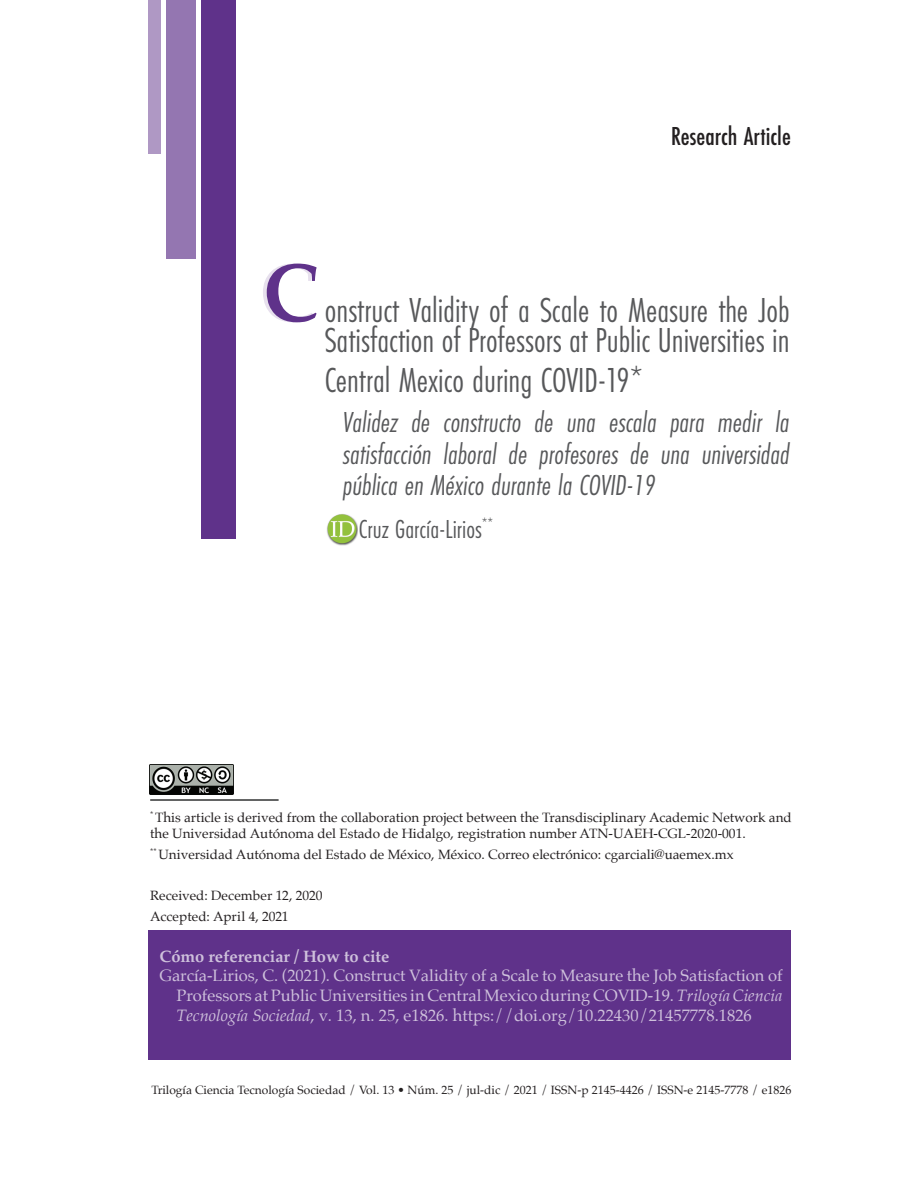
<style>
.page{position:relative;width:918px;height:1188px;background:#fff}
.page>*{position:absolute;margin:0;border:0;box-sizing:border-box;transform-origin:0 0}
.t1{font:700 82.5px "Palatino";color:#5f328a;scale:.94 1}
.t2{font:36px/30px "Futura PT Cond";color:#57585a}
.t3{font:italic 30px/31.5px "Futura PT Cond";color:#57585a;text-align:justify}
.t4{font:27px "Futura PT Cond";color:#57585a}
.t5{font:500 27px "Futura PT Cond";color:#231f20}
.t6{font:16.5px/19.8px "Palatino";color:#fff;text-align:justify}
.t7{font:700 16.5px "Palatino";color:#fff}
.t8{font:13.5px/16.5px "Palatino";color:#231f20}
.t9{font:12px "Palatino";color:#231f20}
.s1{font-style:italic}
</style>
<div class="page">
<div style="left:149px;top:930px;width:642px;height:129px;background:#5f328a"></div>
<div style="left:201px;top:0;width:34px;height:539px;background:#5f328a"></div>
<div style="left:166px;top:0;width:30px;height:259px;background:#9476b1"></div>
<div style="left:149px;top:0;width:12px;height:153px;background:#af98c4"></div>
<hr style="left:150px;top:799px;width:129px;height:2px;background:#313232">
<img style="left:149px;top:764px;width:85px;height:30px">
<img style="left:327px;top:514px;width:31px;height:31px">
<h3 class="t5" style="left:671px;top:120px;width:121px">Research Article</h3>
<h1 class="t1" style="left:263px;top:222px;width:61px">C</h1>
<h2 class="t2" style="left:325px;top:295px;width:466px">onstruct Validity of a Scale to Measure the Job<br>Satisfaction of Professors at Public Universities in</h2>
<h2 class="t2" style="left:325px;top:365px;width:320px">Central Mexico during COVID-19*</h2>
<h3 class="t3" style="left:343px;top:407px;width:448px">Validez de constructo de una escala para medir la satisfacción laboral de profesores de una universidad pública en México durante la COVID-19</h3>
<h3 class="t4" style="left:359px;top:514px;width:136px">Cruz García-Lirios<sup>**</sup></h3>
<p class="t8" style="left:150px;top:809px;width:643px"><sup>*</sup> This article is derived from the collaboration project between the Transdisciplinary Academic Network and the Universidad Autónoma del Estado de Hidalgo, registration number ATN-UAEH-CGL-2020-001.</p>
<p class="t8" style="left:150px;top:846px;width:585px"><sup>**</sup> Universidad Autónoma del Estado de México, México. Correo electrónico: cgarciali@uaemex.mx</p>
<p class="t8" style="left:150px;top:885px;width:174px;line-height:20.7px">Received: December 12, 2020<br>Accepted: April 4, 2021</p>
<p class="t7" style="left:159px;top:942px;width:231px">Cómo referenciar / How to cite</p>
<p class="t6" style="left:176px;top:966px;width:608px;text-indent:-17px">García-Lirios, C. (2021). Construct Validity of a Scale to Measure the Job Satisfaction of Professors at Public Universities in Central Mexico during COVID-19. <span class="s1">Trilogía Ciencia Tecnología Sociedad</span>, v. 13, n. 25, e1826. https://doi.org/10.22430/21457778.1826</p>
<p class="t9" style="left:151px;top:1080px;width:642px">Trilogía Ciencia Tecnología Sociedad / Vol. 13 • Núm. 25 / jul-dic / 2021 / ISSN-p 2145-4426 / ISSN-e 2145-7778 / e1826</p>
</div>
